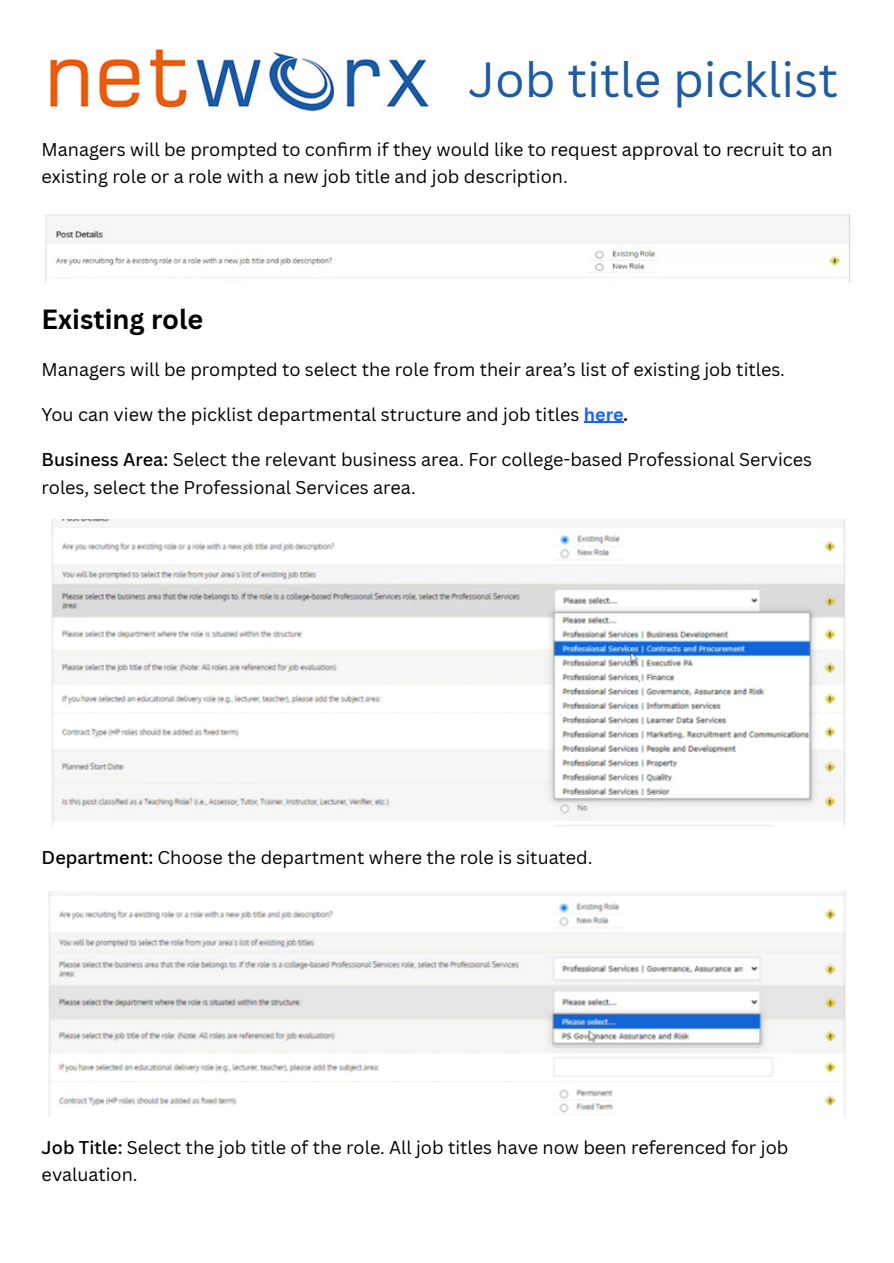
<style>
.page{position:relative;width:894px;height:1263px;background:#fff}
.page>*{position:absolute;margin:0;border:0;box-sizing:border-box;transform-origin:0 0}
.t1{font:48px "Canva Sans";color:#1f5ba0}
.t2{font:700 27px "Canva Sans";color:#000}
.t3{font:18px/27px "Canva Sans";color:#000}
.s1{font-weight:700;color:#1a62ff}
.s2{font-weight:700}
.s3{font-weight:500}
</style>
<div class="page">
<hr style="left:583px;top:422px;width:40px;height:1px;background:#1a62ff">
<img style="left:48px;top:48px;width:385px;height:63px;border-radius:9px">
<img style="left:45px;top:214px;width:805px;height:68px">
<img style="left:52px;top:520px;width:793px;height:307px">
<img style="left:48px;top:891px;width:798px;height:226px">
<p class="t1" style="left:468px;top:45px;width:371px">Job title picklist</p>
<p class="t3" style="left:42px;top:136px;width:792px">Managers will be prompted to confi rm if they would like to request approval to recruit to an existing role or a role with a new job title and job description.</p>
<p class="t2" style="left:42px;top:300px;width:163px">Existing role</p>
<p class="t3" style="left:42px;top:355px;width:744px">Managers will be prompted to select the role from their area’s list of existing job titles.</p>
<p class="t3" style="left:42px;top:400px;width:588px">You can view the picklist departmental structure and job titles <span class="s1">here</span><span class="s2">.</span></p>
<p class="t3" style="left:42px;top:445px;width:771px;line-height:28.2px"><span class="s3">Business Area:</span> Select the relevant business area. For college-based Professional Services roles, select the Professional Services area.</p>
<p class="t3" style="left:42px;top:844px;width:552px"><span class="s3">Department:</span> Choose the department where the role is situated.</p>
<p class="t3" style="left:42px;top:1134px;width:748px"><span class="s3">Job Title:</span> Select the job title of the role. All job titles have now been referenced for job evaluation.</p>
</div>
